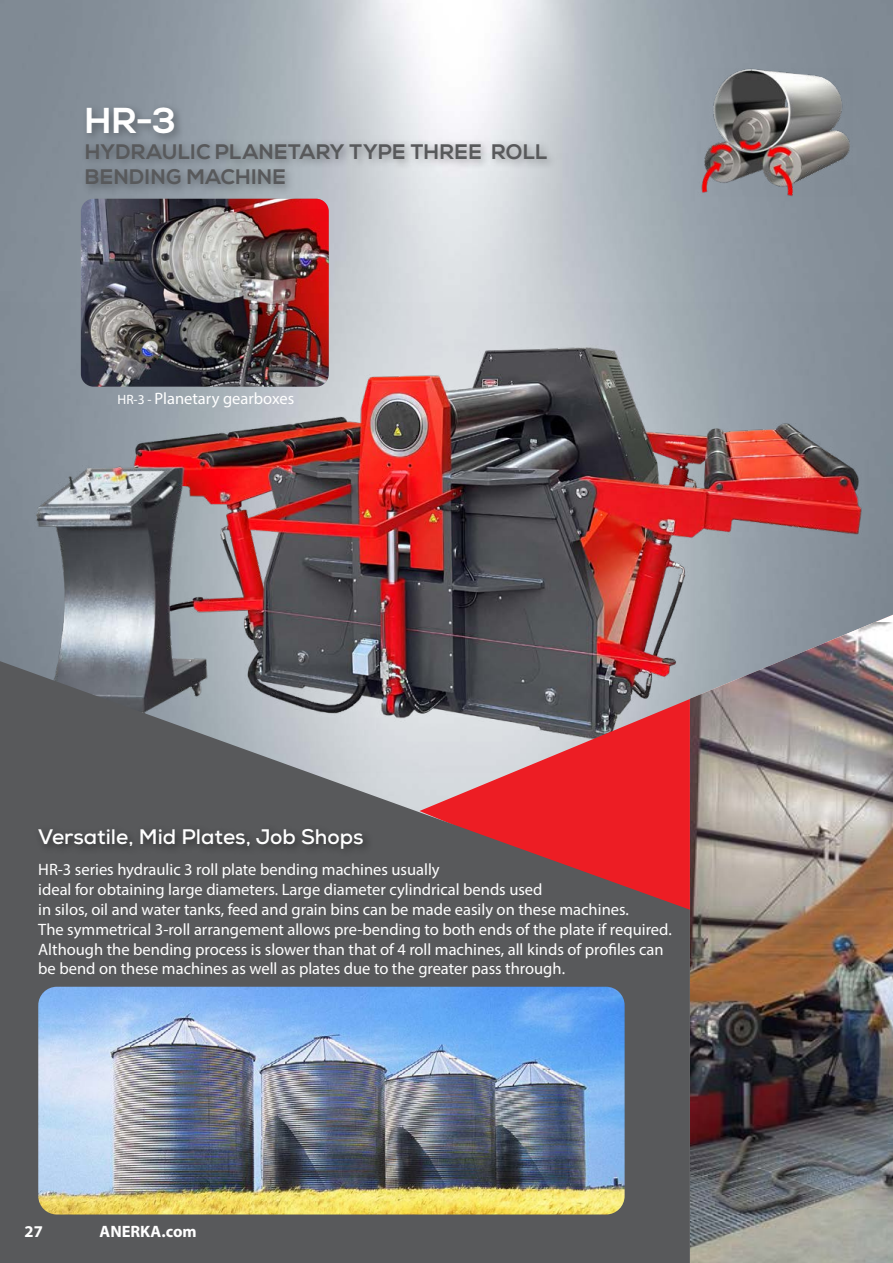
<style>
.page{position:relative;width:893px;height:1263px;background:#fff}
.page>*{position:absolute;margin:0;border:0;box-sizing:border-box;transform-origin:0 0}
.t1{font:700 36px "Nexa";color:#fff}
.t2{font:700 21px/25.2px "Nexa";letter-spacing:.025em;color:#58595b}
.t3{font:700 21px "Nexa";color:#fff}
.t4{font:16.5px/19.8px "Myriad Pro";color:#fff}
.t5{font:700 16.5px "Myriad Pro";color:#fff}
.s1{font-size:13.5px}
</style>
<div class="page">
<img style="left:0;top:302px;width:893px;height:359px">
<svg style="left:419px;top:615px;width:271px;height:46px;background:#75575b"></svg>
<svg style="left:0;top:661px;width:690px;height:602px;background:#745f62"></svg>
<img style="left:690px;top:622px;width:203px;height:641px">
<div style="left:33px;top:823px;width:342px;height:36px;background:#000;opacity:.5"></div>
<img style="left:81px;top:199px;width:248px;height:188px">
<div style="left:81px;top:102px;width:477px;height:93px;background:#000;opacity:.35"></div>
<img style="left:698px;top:69px;width:155px;height:128px">
<img style="left:38px;top:987px;width:587px;height:227px">
<h1 class="t1" style="left:85px;top:100px;width:93px">HR-3</h1>
<p class="t2" style="left:85px;top:139px;width:464px">HYDRAULIC PLANETARY TYPE THREE ROLL<br>BENDING MACHINE</p>
<p class="t4" style="left:118px;top:388px;width:178px"><span class="s1">HR-3 -</span> Planetary gearboxes</p>
<p class="t3" style="left:38px;top:823px;width:327px">Versatile, Mid Plates, Job Shops</p>
<p class="t4" style="left:38px;top:860px;width:635px">HR-3 series hydraulic 3 roll plate bending machines usually<br>ideal for obtaining large diameters. Large diameter cylindrical bends used<br>in silos, oil and water tanks, feed and grain bins can be made easily on these machines.<br>The symmetrical 3-roll arrangement allows pre-bending to both ends of the plate if required.<br>Although the bending process is slower than that of 4 roll machines, all kinds of profiles can be bend on these machines as well as plates due to the greater pass through.</p>
<p class="t5" style="left:25px;top:1220px;width:20px">27</p>
<p class="t5" style="left:100px;top:1220px;width:99px">ANERKA.com</p>
</div>
